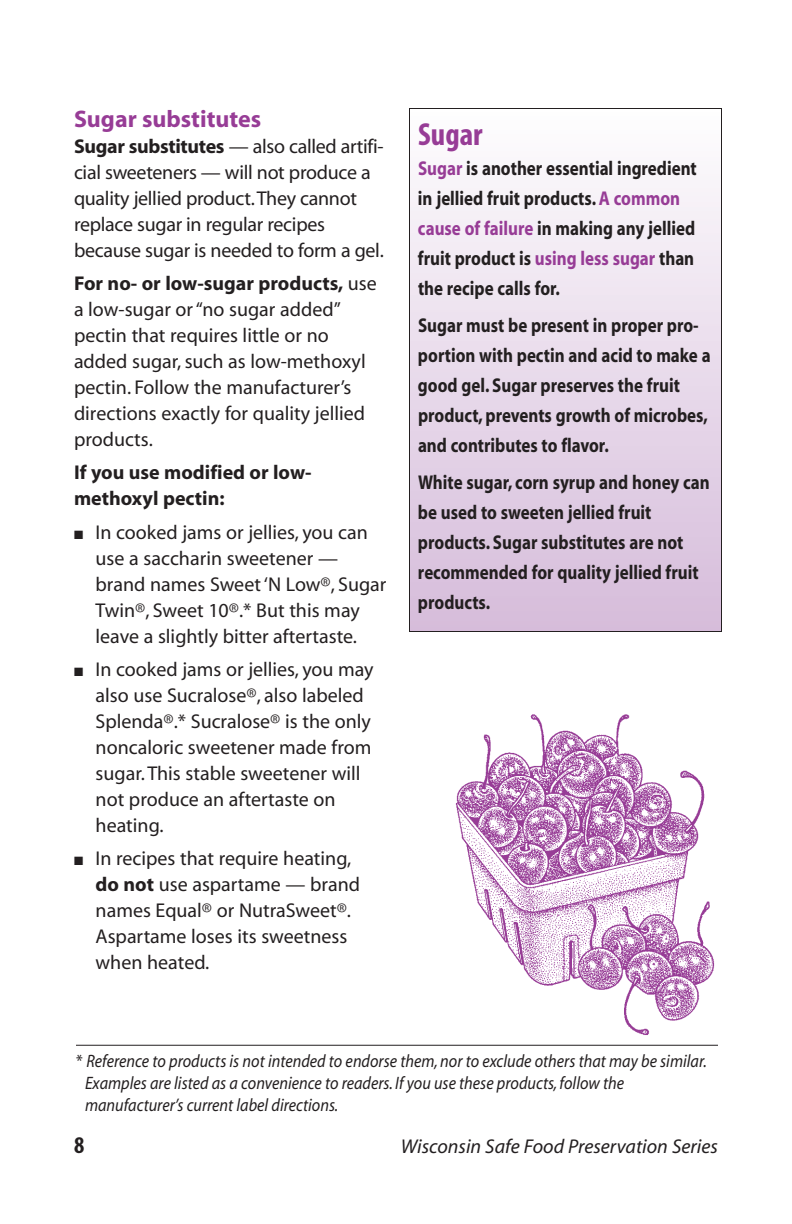
<style>
.page{position:relative;width:792px;height:1224px;background:#fff}
.page>*{position:absolute;margin:0;border:0;box-sizing:border-box;transform-origin:0 0}
.t1{font:700 condensed 32px "Myriad";color:#973c96}
.t2{font:700 24px "Myriad";color:#973c96}
.t3{font:700 condensed 24px "Myriad";color:#231f20}
.t4{font:20px/26px "Myriad";color:#231f20}
.t5{font:700 20px/30px "Myriad";color:#231f20;scale:.85 1}
.t6{font:700 20px/26px "Myriad";color:#231f20}
.t7{font:italic 20px "Myriad";color:#231f20}
.t8{font:italic 18px/22px "Myriad";color:#231f20;scale:.9 1}
.s1{font-weight:700}
.s2{color:#973c96}
.s3{font-style:normal}
</style>
<div class="page">
<div style="left:410px;top:108px;width:312px;height:524px;background:linear-gradient(to bottom,#fefdfe,#d5bbda)"></div>
<div style="left:409px;top:108px;width:313px;height:524px;border:1px solid #231f20"></div>
<hr style="left:76px;top:1045px;width:642px;height:1px;background:#231f20">
<img style="left:455px;top:714px;width:260px;height:321px">
<p class="t2" style="left:74px;top:110px;width:189px">Sugar substitutes</p>
<p class="t4" style="left:74px;top:135px;width:311px"><span class="s1">Sugar substitutes</span> — also called artifi&shy;cial sweeteners — will not produce a quality jellied product.They cannot replace sugar in regular recipes because sugar is needed to form a gel.</p>
<p class="t4" style="left:74px;top:272px;width:304px"><span class="s1">For no- or low-sugar products,</span> use a low-sugar or“no sugar added” pectin that requires little or no added sugar, such as low-methoxyl pectin. Follow the manufacturer’s directions exactly for quality jellied products.</p>
<p class="t6" style="left:74px;top:461px;width:239px">If you use modified or low&shy;methoxyl pectin:</p>
<p class="t4" style="left:96px;top:521px;width:292px;text-indent:-22px">■ In cooked jams or jellies, you can use a saccharin sweetener — brand names Sweet‘N Low®, Sugar<br>Twin®, Sweet 10®.* But this may leave a slightly bitter aftertaste.</p>
<p class="t4" style="left:96px;top:658px;width:280px;text-indent:-22px">■ In cooked jams or jellies, you may also use Sucralose®, also labeled<br>Splenda®.* Sucralose® is the only noncaloric sweetener made from sugar.This stable sweetener will not produce an aftertaste on heating.</p>
<p class="t4" style="left:96px;top:847px;width:266px;text-indent:-22px">■ In recipes that require heating, <span class="s1">do not</span> use aspartame — brand names Equal® or NutraSweet®.<br>Aspartame loses its sweetness when heated.</p>
<h1 class="t1" style="left:418px;top:123px;width:66px">Sugar</h1>
<p class="t5" style="left:418px;top:155px;width:330px"><span class="s2">Sugar</span> is another essential ingredient in jellied fruit products. <span class="s2">A common cause of failure</span> in making any jellied fruit product is <span class="s2">using less sugar</span> than the recipe calls for.</p>
<p class="t5" style="left:418px;top:312px;width:346px">Sugar must be present in proper pro&shy;portion with pectin and acid to make a good gel. Sugar preserves the fruit product, prevents growth of microbes, and contributes to flavor.</p>
<p class="t5" style="left:418px;top:469px;width:345px">White sugar, corn syrup and honey can be used to sweeten jellied fruit products. Sugar substitutes are not recommended for quality jellied fruit products.</p>
<p class="t8" style="left:85px;top:1052px;width:693px;text-indent:-9px"><span class="s3">*</span> Reference to products is not intended to endorse them, nor to exclude others that may be similar.<br>Examples are listed as a convenience to readers. If you use these products, follow the manufacturer’s current label directions.</p>
<p class="t3" style="left:74px;top:1136px;width:12px">8</p>
<p class="t7" style="left:401px;top:1138px;width:319px">Wisconsin Safe Food Preservation Series</p>
</div>
